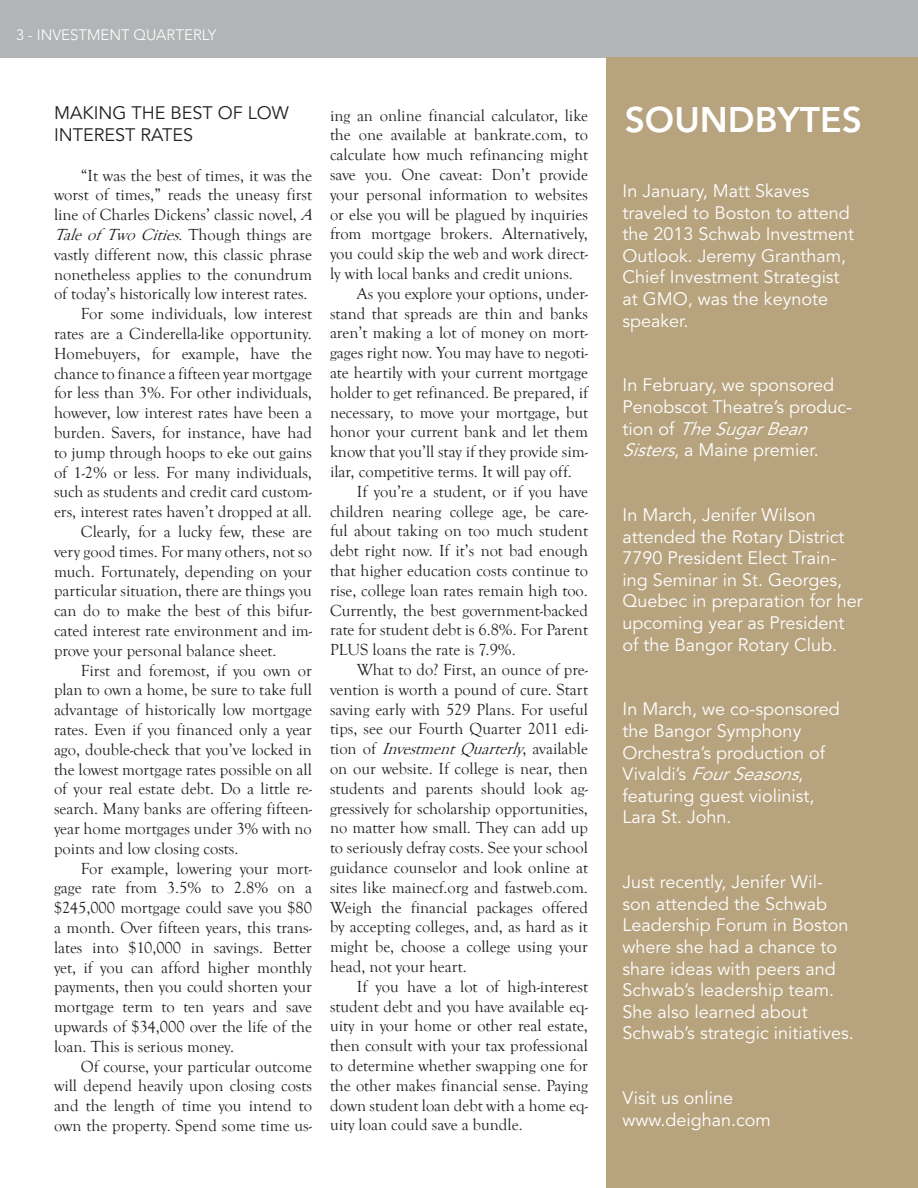
<style>
.page{position:relative;width:918px;height:1188px;background:#fff}
.page>*{position:absolute;margin:0;border:0;box-sizing:border-box;transform-origin:0 0}
.t1{font:800 35.25px "Avenir LT";color:#fff}
.t2{font:18px/21.6px "Avenir LT";color:#fff}
.t3{font:18px/21.6px "Avenir LT";color:#231f20}
.t4{font:italic 18px "Avenir LT";color:#fff}
.t5{font:16.5px/19.8px "Goudy Old Style T";color:#231f20;text-align:justify}
.t6{font:300 15px "Avenir LT";color:#fff}
.s1{font-style:italic}
.s2{font-style:normal}
</style>
<div class="page">
<div style="left:0;top:0;width:918px;height:58px;background:#b2b5b6"></div>
<div style="left:606px;top:58px;width:312px;height:1130px;background:#b7a37e"></div>
<p class="t6" style="left:16px;top:26px;width:202px">3 - INVESTMENT QUARTERLY</p>
<p class="t3" style="left:54px;top:103px;width:236px">MAKING THE BEST OF LOW<br>INTEREST RATES</p>
<p class="t5" style="left:54px;top:166px;width:266px;text-align:left;text-indent:27px">“It was the best of times, it was the worst of times,” reads the uneasy first line of Charles Dickens’ classic novel, <span class="s1">A Taleof TwoCities</span>. T h o u g h t h i n g s a r e vastly different now, this classic phrase nonetheless applies to the conundrum of today’s historically low interest rates.</p>
<p class="t5" style="left:54px;top:304px;width:260px;text-indent:27px">For some individuals, low interest rates are a Cinderella-like opportunity.<br>Homebuyers, for example, have the chance to finance a fifteen year mortgage for less than 3%. For other individuals, however, low interest rates have been a burden. Savers, for instance, have had to jump through hoops to eke out gains of 1-2% or less. For many individuals, such as students and credit card custom&shy;ers, interest rates haven’t dropped at all.</p>
<p class="t5" style="left:54px;top:522px;width:260px;text-indent:27px">Clearly, for a lucky few, these are very good times. For many others, not so much. Fortunately, depending on your particular situation, there are things you can do to make the best of this bifur&shy;cated interest rate environment and im&shy;prove your personal balance sheet.</p>
<p class="t5" style="left:54px;top:661px;width:260px;text-indent:27px">First and foremost, if you own or plan to own a home, be sure to take full advantage of historically low mortgage rates. Even if you financed only a year ago, double-check that you’ve locked in the lowest mortgage rates possible on all of your real estate debt. Do a little re&shy;search. Many banks are offering fifteen&shy;year home mortgages under 3% with no points and low closing costs.</p>
<p class="t5" style="left:54px;top:859px;width:260px;text-indent:27px">For example, lowering your mort&shy;gage rate from 3.5% to 2.8% on a $245,000 mortgage could save you $80 a month. Over fifteen years, this trans&shy;lates into $10,000 in savings. Better yet, if you can afford higher monthly payments, then you could shorten your mortgage term to ten years and save upwards of $34,000 over the life of the loan. This is serious money.</p>
<p class="t5" style="left:54px;top:1057px;width:260px;text-indent:27px">Of course, your particular outcome will depend heavily upon closing costs and the length of time you intend to own the property. Spend some time us-</p>
<p class="t5" style="left:330px;top:106px;width:260px">ing an online financial calculator, like the one available at bankrate.com, to calculate how much refinancing might save you. One caveat: Don’t provide your personal information to websites or else you will be plagued by inquiries from mortgage brokers. Alternatively, you could skip the web and work direct&shy;ly with local banks and credit unions.</p>
<p class="t5" style="left:330px;top:284px;width:260px;text-indent:27px">As you explore your options, under&shy;stand that spreads are thin and banks aren’t making a lot of money on mort&shy;gages right now. You may have to negoti&shy;ate heartily with your current mortgage holder to get refinanced. Be prepared, if necessary, to move your mortgage, but honor your current bank and let them know that you’ll stay if they provide sim&shy;ilar, competitive terms. It will pay off.</p>
<p class="t5" style="left:330px;top:482px;width:260px;text-indent:27px">If you’re a student, or if you have children nearing college age, be care&shy;ful about taking on too much student debt right now. If it’s not bad enough that higher education costs continue to rise, college loan rates remain high too.<br>Currently, the best government-backed rate for student debt is 6.8%. For Parent PLUS loans the rate is 7.9%.</p>
<p class="t5" style="left:330px;top:660px;width:260px;text-indent:27px">What to do? First, an ounce of pre&shy;vention is worth a pound of cure. Start saving early with 529 Plans. For useful tips, see our Fourth Quarter 2011 edi&shy;t i o n o f <span class="s1">InvestmentQuarterly</span>, a v a i l a b l e on our website. If college is near, then students and parents should look ag&shy;gressively for scholarship opportunities, no matter how small. They can add up to seriously defray costs. See your school guidance counselor and look online at sites like mainecf.org and fastweb.com.<br>Weigh the financial packages offered by accepting colleges, and, as hard as it might be, choose a college using your head, not your heart.</p>
<p class="t5" style="left:330px;top:977px;width:260px;text-indent:27px">If you have a lot of high-interest student debt and you have available eq&shy;uity in your home or other real estate, then consult with your tax professional to determine whether swapping one for the other makes financial sense. Paying down student loan debt with a home eq&shy;uity loan could save a bundle.</p>
<p class="t1" style="left:625px;top:99px;width:239px">SOUNDBYTES</p>
<p class="t2" style="left:623px;top:181px;width:188px">In January, Matt Skaves</p>
<p class="t2" style="left:623px;top:202px;width:233px">traveled to Boston to attend the 2013 Schwab Investment<br>Outlook. Jeremy Grantham,<br>Chief Investment Strategist at GMO, was the keynote speaker.</p>
<p class="t2" style="left:623px;top:375px;width:231px">In February, we sponsored<br>Penobscot Theatre’s produc&shy;t i o n o f <span class="s1">TheSugarBean</span></p>
<p class="t2" style="left:623px;top:440px;width:198px"><span class="s1">Sisters</span>, a Maine premier.</p>
<p class="t2" style="left:623px;top:505px;width:195px">In March, Jenifer Wilson</p>
<p class="t2" style="left:623px;top:526px;width:242px">attended the Rotary District<br>7790 President Elect Train&shy;ing Seminar in St. Georges,<br>Quebec in preparation for her upcoming year as President of the Bangor Rotary Club.</p>
<p class="t2" style="left:623px;top:699px;width:219px">In March, we co-sponsored the Bangor Symphony</p>
<p class="t2" style="left:623px;top:742px;width:204px">Orchestra’s production of</p>
<p class="t4" style="left:623px;top:764px;width:185px"><span class="s2">V i v a l d i ’s</span> FourSeasons<span class="s2">,</span></p>
<p class="t2" style="left:623px;top:785px;width:193px">featuring guest violinist,</p>
<p class="t2" style="left:623px;top:807px;width:111px">Lara St. John.</p>
<p class="t2" style="left:623px;top:872px;width:233px">Just recently, Jenifer Wil&shy;son attended the Schwab<br>Leadership Forum in Boston where she had a chance to share ideas with peers and<br>Schwab’s leadership team.<br>She also learned about<br>Schwab’s strategic initiatives.</p>
<p class="t2" style="left:623px;top:1088px;width:112px">Visit us online</p>
<p class="t2" style="left:623px;top:1109px;width:150px">www.deighan.com</p>
</div>
